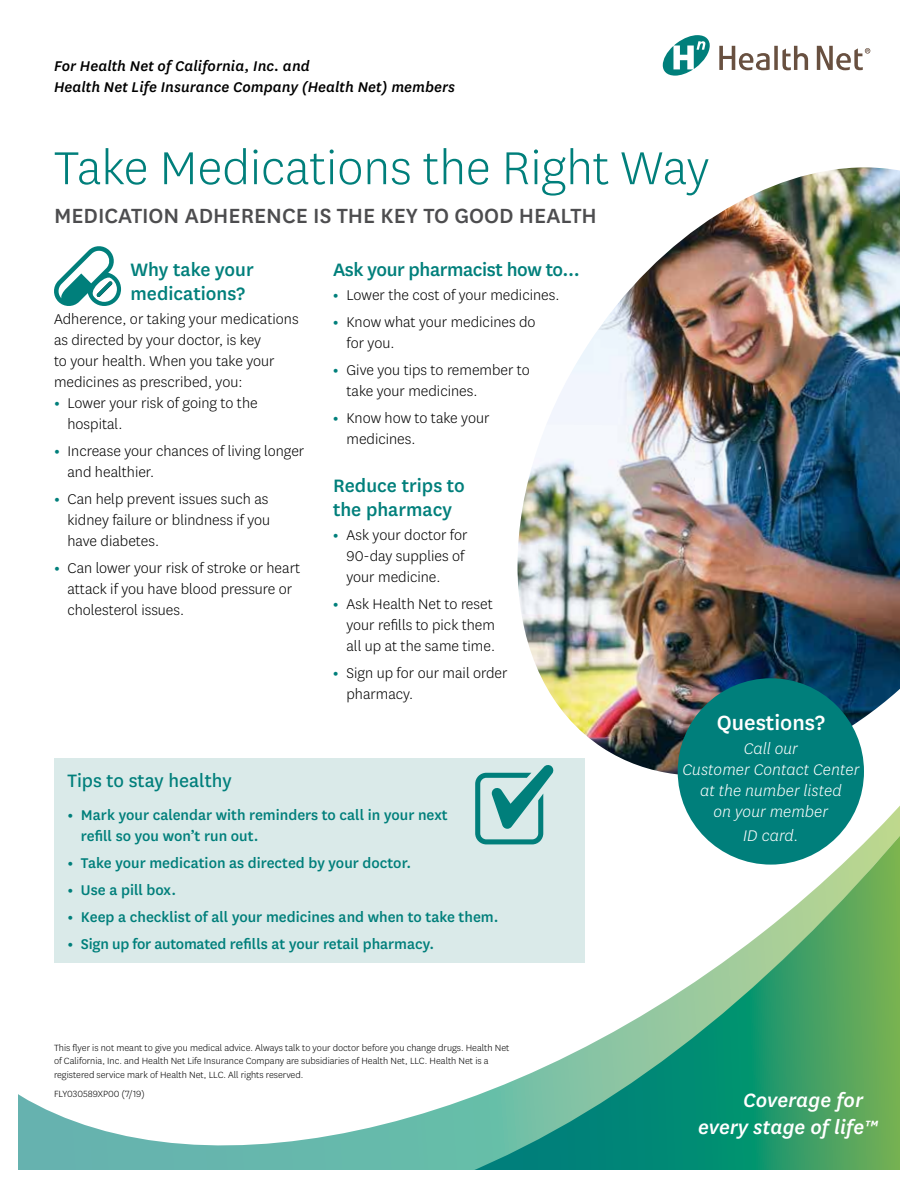
<style>
.page{position:relative;width:918px;height:1188px;background:#fff}
.page>*{position:absolute;margin:0;border:0;box-sizing:border-box;transform-origin:0 0}
.t1{font:300 54px "Centene Sans";color:#007f7b}
.t2{font:500 24px "Centene Sans";color:#4d4d4f}
.t3{font:500 24px "Centene Sans";color:#fff}
.t4{font:italic 500 22.5px/27px "Centene Sans";letter-spacing:.005em;color:#fff}
.t5{font:500 21px/24px "Centene Sans";color:#007f7b}
.t6{font:500 21px "Centene Sans";letter-spacing:-.02em;color:#007f7b}
.t7{font:21px "Centene Sans";color:#007f7b}
.t8{font:italic 300 18px/21px "Centene Sans";letter-spacing:.005em;color:#fff;text-align:center}
.t9{font:300 16.5px/21px "Centene Sans";color:#000}
.t10{font:500 16.5px/21px "Centene Sans";color:#007f7b}
.t11{font:italic 500 16.5px/21px "Centene Sans";letter-spacing:.005em;color:#000}
.t12{font:300 10.5px/13.5px "Centene Sans";color:#000}
.s1{font-weight:700;color:#007f7b}
.s2{font-weight:700}
</style>
<div class="page">
<img style="left:18px;top:35px;width:882px;height:1135px">
<p class="t11" style="left:54px;top:55px;width:403px">For Health Net of California, Inc. and<br>Health Net Life Insurance Company (Health Net) members</p>
<h1 class="t1" style="left:54px;top:134px;width:657px">Take Medications the Right Way</h1>
<h2 class="t2" style="left:54px;top:200px;width:544px">MEDICATION ADHERENCE IS THE KEY TO GOOD HEALTH</h2>
<p class="t5" style="left:130px;top:256px;width:125px">Why take your medications?</p>
<p class="t9" style="left:54px;top:308px;width:246px">Adherence, or taking your medications as directed by your doctor, is key<br>to your health. When you take your medicines as prescribed, you:</p>
<p class="t9" style="left:67px;top:392px;width:192px;text-indent:-13px"><span class="s1">•</span> Lower your risk of going to the hospital.</p>
<p class="t9" style="left:67px;top:440px;width:238px;text-indent:-13px"><span class="s1">•</span> Increase your chances of living longer and healthier.</p>
<p class="t9" style="left:67px;top:488px;width:204px;text-align:justify;text-indent:-13px"><span class="s1">•</span> Can help prevent issues such as kidney failure or blindness if you have diabetes.</p>
<p class="t9" style="left:67px;top:557px;width:234px;text-indent:-13px"><span class="s1">•</span> Can lower your risk of stroke or heart attack if you have blood pressure or cholesterol issues.</p>
<p class="t6" style="left:333px;top:255px;width:248px">Ask your pharmacist how to...</p>
<p class="t9" style="left:333px;top:284px;width:228px"><span class="s1">•</span> Lower the cost of your medicines.</p>
<p class="t9" style="left:346px;top:311px;width:191px;text-indent:-13px"><span class="s1">•</span> Know what your medicines do for you.</p>
<p class="t9" style="left:346px;top:359px;width:185px;text-indent:-13px"><span class="s1">•</span> Give you tips to remember to take your medicines.</p>
<p class="t9" style="left:346px;top:407px;width:145px;text-indent:-13px"><span class="s1">•</span> Know how to take your medicines.</p>
<p class="t5" style="left:333px;top:472px;width:133px">Reduce trips to the pharmacy</p>
<p class="t9" style="left:346px;top:524px;width:123px;text-indent:-13px"><span class="s1">•</span> Ask your doctor for<br>90-day supplies of your medicine.</p>
<p class="t9" style="left:346px;top:593px;width:150px;text-indent:-13px"><span class="s1">•</span> Ask Health Net to reset your refills to pick them all up at the same time.</p>
<p class="t9" style="left:346px;top:662px;width:163px;text-indent:-13px"><span class="s1">•</span> Sign up for our mail order pharmacy.</p>
<p class="t7" style="left:68px;top:767px;width:166px">Tips to stay healthy</p>
<p class="t10" style="left:81px;top:803px;width:368px;text-indent:-13px"><span class="s2">•</span> Mark your calendar with reminders to call in your next refill so you won’t run out.</p>
<p class="t10" style="left:67px;top:851px;width:345px"><span class="s2">•</span> Take your medication as directed by your doctor.</p>
<p class="t10" style="left:67px;top:878px;width:110px"><span class="s2">•</span> Use a pill box.</p>
<p class="t10" style="left:67px;top:905px;width:433px"><span class="s2">•</span> Keep a checklist of all your medicines and when to take them.</p>
<p class="t10" style="left:67px;top:932px;width:368px"><span class="s2">•</span> Sign up for automated refills at your retail pharmacy.</p>
<p class="t12" style="left:54px;top:1040px;width:457px">This flyer is not meant to give you medical advice. Always talk to your doctor before you change drugs. Health Net of California, Inc. and Health Net Life Insurance Company are subsidiaries of Health Net, LLC. Health Net is a registered service mark of Health Net, LLC. All rights reserved.</p>
<p class="t12" style="left:54px;top:1087px;width:92px">FLY030589XP00 (7/19)</p>
<h2 class="t3" style="left:717px;top:707px;width:110px">Questions?</h2>
<p class="t8" style="left:682px;top:738px;width:178px">Call our<br>Customer Contact Center at the number listed<br>on your member</p>
<p class="t8" style="left:743px;top:825px;width:57px">ID card.</p>
<h3 class="t4" style="left:698px;top:1086px;width:181px;text-indent:45px">Coverage for every stage of life™</h3>
</div>
